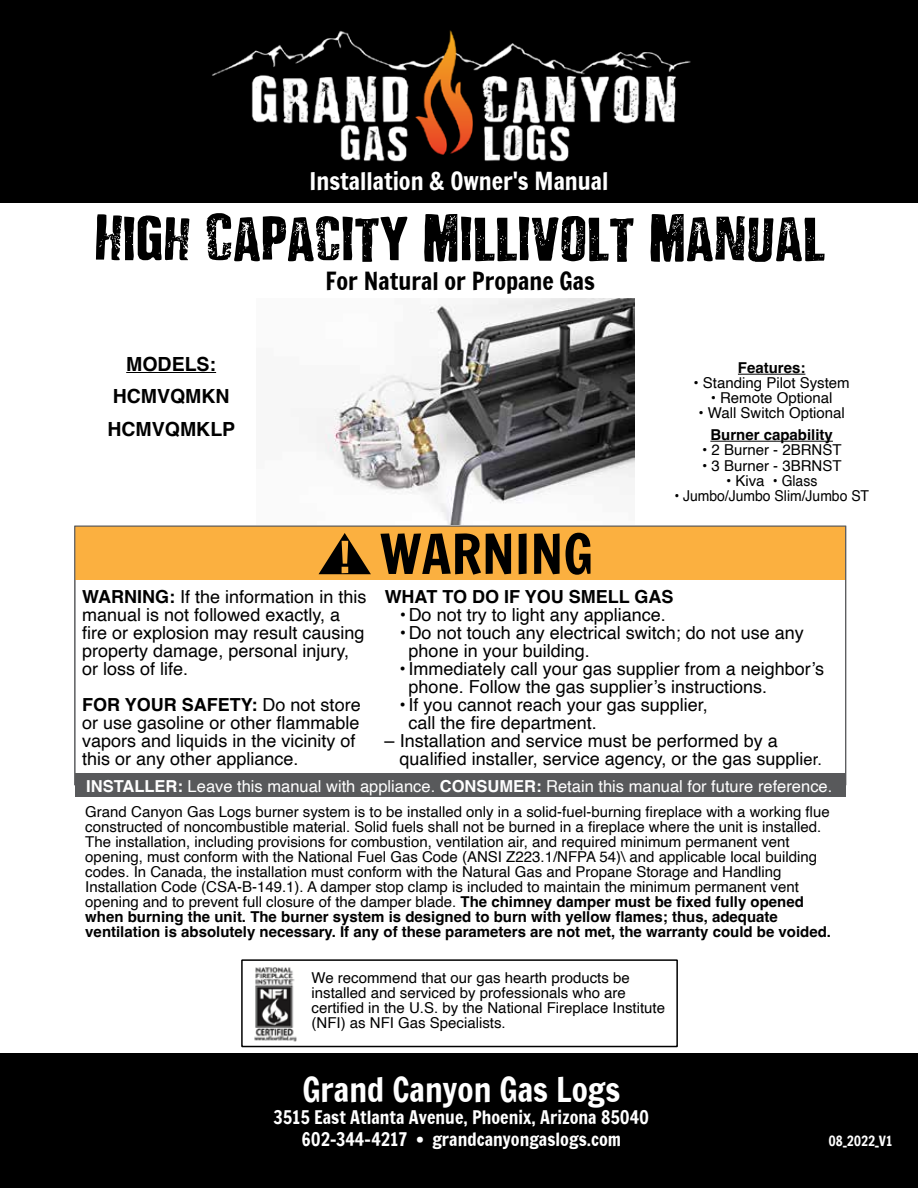
<style>
.page{position:relative;width:918px;height:1188px;background:#fff}
.page>*{position:absolute;margin:0;border:0;box-sizing:border-box;transform-origin:0 0}
.t1{font:54px "Depressionist 3 Revisited";color:#000}
.t2{font:54px "Francois One";color:#000}
.t3{font:33px "Francois One";color:#fff}
.t4{font:24px "Francois One";color:#fff}
.t5{font:24px "Francois One";color:#000}
.t6{font:700 19.5px/32.2px "Helvetica";color:#000;text-align:center}
.t7{font:18px/18px "Helvetica";color:#000}
.t8{font:18px/21.6px "Francois One";color:#fff;text-align:center}
.t9{font:700 18px "Helvetica";color:#000}
.t10{font:16.5px "Helvetica";color:#fff}
.t11{font:15px/15px "Helvetica";color:#000}
.t12{font:700 15px "Helvetica";color:#000}
.t13{font:15px "Helvetica";color:#000;scale:.93 1}
.t14{font:13.5px "Francois One";color:#fff}
.s1{font-size:16.5px}
.s2{font-weight:700}
</style>
<div class="page">
<img style="left:316px;top:298px;width:318px;height:226px">
<div style="left:0;top:0;width:918px;height:202px;background:#000"></div>
<img style="left:212px;top:30px;width:479px;height:132px">
<div style="left:0;top:1053px;width:918px;height:135px;background:#000"></div>
<div style="left:76px;top:527px;width:769px;height:53px;background:#fbb040"></div>
<img style="left:254px;top:967px;width:43px;height:74px">
<div style="left:75px;top:774px;width:771px;height:23px;background:#58595b"></div>
<svg style="left:319px;top:533px;width:52px;height:41px"></svg>
<hr style="left:126px;top:372px;width:90px;height:1px;background:#000">
<hr style="left:738px;top:374px;width:67px;height:1px;background:#000">
<hr style="left:710px;top:441px;width:123px;height:1px;background:#000">
<div style="left:241px;top:959px;width:437px;height:88px;border:2px solid #000"></div>
<h3 class="t4" style="left:310px;top:168px;width:300px">Installation &amp; Owner's Manual</h3>
<h1 class="t1" style="left:95px;top:210px;width:731px">High Capacity Millivolt Manual</h1>
<h3 class="t5" style="left:326px;top:267px;width:271px">For Natural or Propane Gas</h3>
<h3 class="t6" style="left:107px;top:350px;width:129px">MODELS:<br>HCMVQMKN<br>HCMVQMKLP</h3>
<p class="t12" style="left:738px;top:359px;width:69px">Features:</p>
<p class="t11" style="left:694px;top:376px;width:158px">• Standing Pilot System</p>
<p class="t11" style="left:711px;top:391px;width:123px">• Remote Optional</p>
<p class="t11" style="left:698px;top:406px;width:148px">• Wall Switch Optional</p>
<p class="t12" style="left:710px;top:426px;width:124px">Burner capability</p>
<p class="t11" style="left:702px;top:443px;width:141px">• 2 Burner - 2BRNST</p>
<p class="t11" style="left:702px;top:458px;width:141px">• 3 Burner - 3BRNST</p>
<p class="t11" style="left:726px;top:474px;width:93px">• Kiva • Glass</p>
<p class="t13" style="left:674px;top:484px;width:211px">• Jumbo/Jumbo Slim/Jumbo ST</p>
<h1 class="t2" style="left:380px;top:524px;width:215px">WARNING</h1>
<p class="t9" style="left:385px;top:585px;width:290px">WHAT TO DO IF YOU SMELL GAS</p>
<p class="t7" style="left:400px;top:606px;width:268px">• Do not try to light any appliance.</p>
<p class="t7" style="left:409px;top:624px;width:397px;text-indent:-9px">• Do not touch any electrical switch; do not use any phone in your building.</p>
<p class="t7" style="left:409px;top:660px;width:417px;text-indent:-9px">•Immediately call your gas supplier from a neighbor’s phone. Follow the gas supplier’s instructions.</p>
<p class="t7" style="left:409px;top:696px;width:301px;text-indent:-9px">•If you cannot reach your gas supplier, call the fire department.</p>
<p class="t7" style="left:400px;top:732px;width:424px;text-indent:-15px">– Installation and service must be performed by a qualified installer, service agency, or the gas suppli<span class="s1">er.</span></p>
<p class="t11" style="left:85px;top:805px;width:747px">Grand Canyon Gas Logs burner system is to be installed only in a solid-fuel-burning fireplace with a working flue constructed of noncombustible material. Solid fuels shall not be burned in a fireplace where the unit is installed.<br>The installation, including provisions for combustion, ventilation air, and required minimum permanent vent opening, must conform with the National Fuel Gas Code (ANSI Z223.1/NFPA 54)\ and applicable local building codes. In Canada, the installation must conform with the Natural Gas and Propane Storage and Handling Installation Code (CSA-B-149.1). A damper stop clamp is included to maintain the minimum permanent vent opening and to prevent full closure of the damper blade. <span class="s2">The chimney damper must be fixed fully opened when burning the unit. The burner system is designed to burn with yellow flames; thus, adequate ventilation is absolutely necessary. If any of these parameters are not met, the warranty could be voided.</span></p>
<p class="t7" style="left:82px;top:588px;width:286px"><span class="s2">WARNING:</span> If the information in this manual is not followed exactly, a fire or explosion may result causing property damage, personal injury, or loss of life.</p>
<p class="t7" style="left:82px;top:696px;width:280px"><span class="s2">FOR YOUR SAFETY:</span> Do not store or use gasoline or other flammable vapors and liquids in the vicinity of this or any other appliance.</p>
<p class="t10" style="left:86px;top:773px;width:748px"><span class="s2">INSTALLER:</span> Leave this manual with appliance. <span class="s2">CONSUMER:</span> Retain this manual for future reference.</p>
<p class="t11" style="left:312px;top:971px;width:355px">We recommend that our gas hearth products be installed and serviced by professionals who are certified in the U.S. by the National Fireplace Institute (NFI) as NFI Gas Specialists.</p>
<h2 class="t3" style="left:302px;top:1072px;width:319px">Grand Canyon Gas Logs</h2>
<p class="t8" style="left:273px;top:1107px;width:377px">3515 East Atlanta Avenue, Phoenix, Arizona 85040<br>602-344-4217 • grandcanyongaslogs.com</p>
<p class="t14" style="left:828px;top:1133px;width:65px">08_2022_V1</p>
<p class="t14" style="left:837px;top:1133px;width:8px">1</p>
</div>
